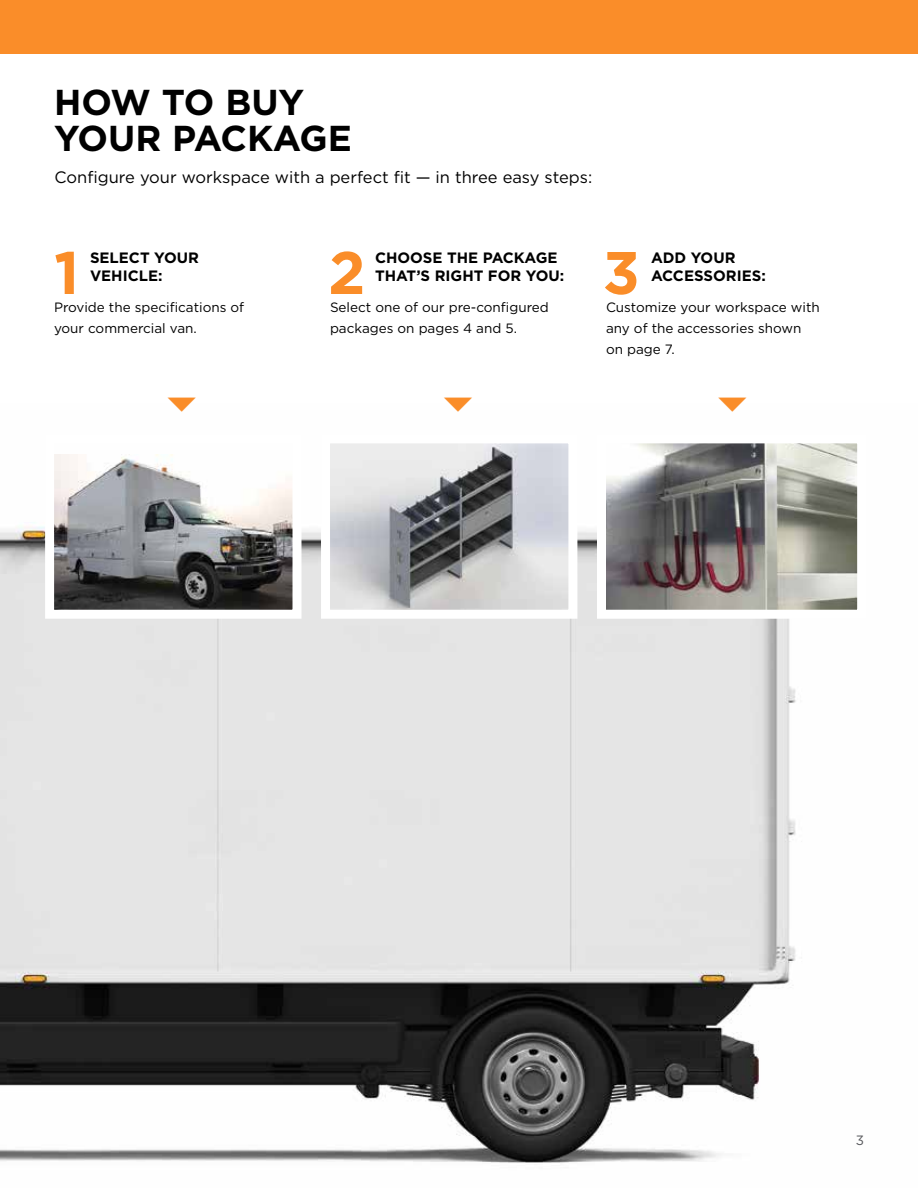
<style>
.page{position:relative;width:918px;height:1188px;background:#fff}
.page>*{position:absolute;margin:0;border:0;box-sizing:border-box;transform-origin:0 0}
.t1{font:700 60px "Gotham";color:#fa8d29}
.t2{font:700 36px/36px "Gotham";letter-spacing:-.01em;color:#000}
.t3{font:16.5px "Gotham";color:#000}
.t4{font:700 15px/18px "Gotham";color:#000}
.t5{font:13.5px/21px "Gotham";color:#000}
.t6{font:13.5px "Gotham";color:#55565a}
</style>
<div class="page">
<img style="left:0;top:522px;width:796px;height:641px">
<svg style="left:317px;top:443px;width:265px;height:180px;background:#bfbfc2"></svg>
<svg style="left:592px;top:443px;width:266px;height:180px;background:#999794"></svg>
<div style="left:0;top:0;width:918px;height:54px;background:#fa8d29"></div>
<svg style="left:41px;top:454px;width:265px;height:169px"></svg>
<h2 class="t2" style="left:54px;top:84px;width:299px">HOW TO BUY<br>YOUR PACKAGE</h2>
<p class="t3" style="left:55px;top:168px;width:539px">Configure your workspace with a perfect fit — in three easy steps:</p>
<h1 class="t1" style="left:54px;top:238px;width:27px">1</h1>
<h1 class="t1" style="left:328px;top:238px;width:39px">2</h1>
<h1 class="t1" style="left:603px;top:238px;width:39px">3</h1>
<p class="t4" style="left:90px;top:248px;width:111px">SELECT YOUR<br>VEHICLE:</p>
<p class="t5" style="left:54px;top:296px;width:192px">Provide the specifications of your commercial van.</p>
<p class="t4" style="left:375px;top:248px;width:191px">CHOOSE THE PACKAGE<br>THAT’S RIGHT FOR YOU:</p>
<p class="t5" style="left:330px;top:296px;width:220px">Select one of our pre-configured packages on pages 4 and 5.</p>
<p class="t4" style="left:651px;top:248px;width:116px">ADD YOUR<br>ACCESSORIES:</p>
<p class="t5" style="left:606px;top:296px;width:215px">Customize your workspace with any of the accessories shown on page 7.</p>
<p class="t6" style="left:856px;top:1133px;width:10px">3</p>
</div>
